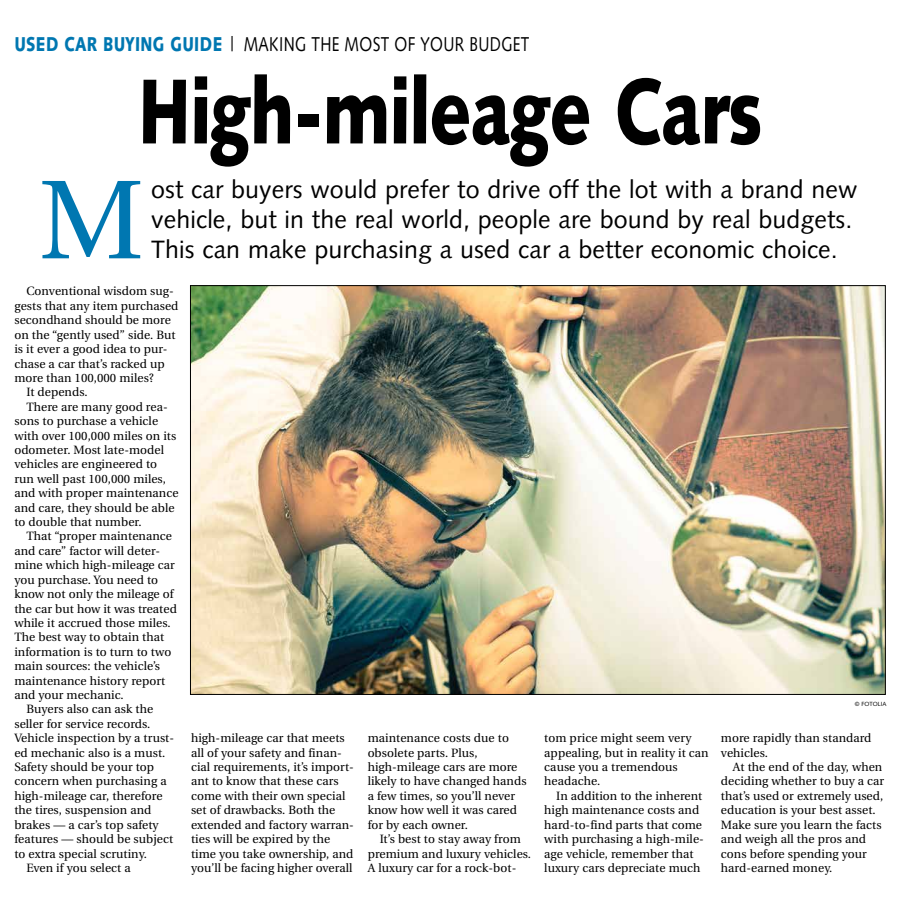
<style>
.page{position:relative;width:900px;height:908px;background:#fff}
.page>*{position:absolute;margin:0;border:0;box-sizing:border-box;transform-origin:0 0}
.t1{font:111.7px "Utopia";color:#0077b1}
.t2{font:900 92px "Syntax";letter-spacing:-.015em;color:#000;scale:.77 1}
.t3{font:25px/30px "Syntax";letter-spacing:.005em;color:#000}
.t4{font:20px "Syntax";letter-spacing:.025em;color:#000;scale:.77 1}
.t5{font:12px/14.4px "Utopia";letter-spacing:.005em;color:#000}
.t6{font:6px "Syntax";color:#000}
.s1{font-weight:900;color:#0077b1}
</style>
<div class="page">
<img style="left:192px;top:287px;width:692px;height:405px">
<h3 class="t4" style="left:14px;top:32px;width:671px"><span class="s1">USED CAR BUYING GUIDE</span> | MAKING THE MOST OF YOUR BUDGET</h3>
<h2 class="t2" style="left:138px;top:57px;width:813px">High-mileage Cars</h2>
<h1 class="t1" style="left:39px;top:159px;width:107px">M</h1>
<h3 class="t3" style="left:151px;top:175px;width:708px">ost car buyers would prefer to drive off the lot with a brand new vehicle, but in the real world, people are bound by real budgets.<br>This can make purchasing a used car a better economic choice.</h3>
<p class="t5" style="left:26px;top:284px;width:149px">Conventional wisdom sug-</p>
<p class="t5" style="left:14px;top:299px;width:166px">gests that any item purchased</p>
<p class="t5" style="left:14px;top:313px;width:158px">secondhand should be more</p>
<p class="t5" style="left:14px;top:327px;width:163px">on the “gently used” side. But</p>
<p class="t5" style="left:14px;top:342px;width:155px">is it ever a good idea to pur-</p>
<p class="t5" style="left:14px;top:356px;width:152px">chase a car that’s racked up</p>
<p class="t5" style="left:14px;top:371px;width:141px">more than 100,000 miles?</p>
<p class="t5" style="left:26px;top:385px;width:63px">It depends.</p>
<p class="t5" style="left:26px;top:399px;width:143px">There are many good rea-</p>
<p class="t5" style="left:14px;top:414px;width:145px">sons to purchase a vehicle</p>
<p class="t5" style="left:14px;top:428px;width:163px">with over 100,000 miles on its</p>
<p class="t5" style="left:14px;top:443px;width:151px">odometer. Most late-model</p>
<p class="t5" style="left:14px;top:457px;width:144px">vehicles are engineered to</p>
<p class="t5" style="left:14px;top:471px;width:153px">run well past 100,000 miles,</p>
<p class="t5" style="left:14px;top:486px;width:166px">and with proper maintenance</p>
<p class="t5" style="left:14px;top:500px;width:162px">and care, they should be able</p>
<p class="t5" style="left:14px;top:515px;width:129px">to double that number.</p>
<p class="t5" style="left:26px;top:529px;width:147px">That “proper maintenance</p>
<p class="t5" style="left:14px;top:543px;width:147px">and care” factor will deter-</p>
<p class="t5" style="left:14px;top:558px;width:162px">mine which high-mileage car</p>
<p class="t5" style="left:14px;top:572px;width:145px">you purchase. You need to</p>
<p class="t5" style="left:14px;top:587px;width:161px">know not only the mileage of</p>
<p class="t5" style="left:14px;top:601px;width:164px">the car but how it was treated</p>
<p class="t5" style="left:14px;top:615px;width:158px">while it accrued those miles.</p>
<p class="t5" style="left:14px;top:630px;width:151px">The best way to obtain that</p>
<p class="t5" style="left:14px;top:644px;width:158px">information is to turn to two</p>
<p class="t5" style="left:14px;top:659px;width:147px">main sources: the vehicle’s</p>
<p class="t5" style="left:14px;top:673px;width:152px">maintenance history report</p>
<p class="t5" style="left:14px;top:687px;width:111px">and your mechanic.</p>
<p class="t5" style="left:26px;top:702px;width:128px">Buyers also can ask the</p>
<p class="t5" style="left:14px;top:716px;width:138px">seller for service records.</p>
<p class="t5" style="left:14px;top:731px;width:161px">Vehicle inspection by a trust-</p>
<p class="t5" style="left:14px;top:745px;width:153px">ed mechanic also is a must.</p>
<p class="t5" style="left:14px;top:759px;width:141px">Safety should be your top</p>
<p class="t5" style="left:14px;top:774px;width:154px">concern when purchasing a</p>
<p class="t5" style="left:14px;top:788px;width:150px">high-mileage car, therefore</p>
<p class="t5" style="left:14px;top:803px;width:139px">the tires, suspension and</p>
<p class="t5" style="left:14px;top:817px;width:146px">brakes — a car’s top safety</p>
<p class="t5" style="left:14px;top:831px;width:160px">features — should be subject</p>
<p class="t5" style="left:14px;top:846px;width:134px">to extra special scrutiny.</p>
<p class="t5" style="left:26px;top:860px;width:106px">Even if you select a</p>
<p class="t5" style="left:191px;top:731px;width:164px">high-mileage car that meets all of your safety and finan&shy;cial requirements, it’s import&shy;ant to know that these cars come with their own special set of drawbacks. Both the extended and factory warran&shy;ties will be expired by the time you take ownership, and you’ll be facing higher overall</p>
<p class="t5" style="left:368px;top:731px;width:160px">maintenance costs due to obsolete parts. Plus, high-mileage cars are more likely to have changed hands a few times, so you’ll never know how well it was cared for by each owner.</p>
<p class="t5" style="left:368px;top:831px;width:165px;text-indent:12px">It’s best to stay away from premium and luxury vehicles.<br>A luxury car for a rock-bot-</p>
<p class="t5" style="left:544px;top:731px;width:166px">tom price might seem very appealing, but in reality it can cause you a tremendous headache.</p>
<p class="t5" style="left:544px;top:788px;width:161px;text-indent:12px">In addition to the inherent high maintenance costs and hard-to-find parts that come with purchasing a high-mile&shy;age vehicle, remember that luxury cars depreciate much</p>
<p class="t6" style="left:855px;top:700px;width:33px">© FOTOLIA</p>
<p class="t5" style="left:721px;top:731px;width:152px">more rapidly than standard vehicles.</p>
<p class="t5" style="left:721px;top:759px;width:165px;text-indent:12px">At the end of the day, when deciding whether to buy a car that’s used or extremely used, education is your best asset.<br>Make sure you learn the facts and weigh all the pros and cons before spending your hard-earned money.</p>
</div>
